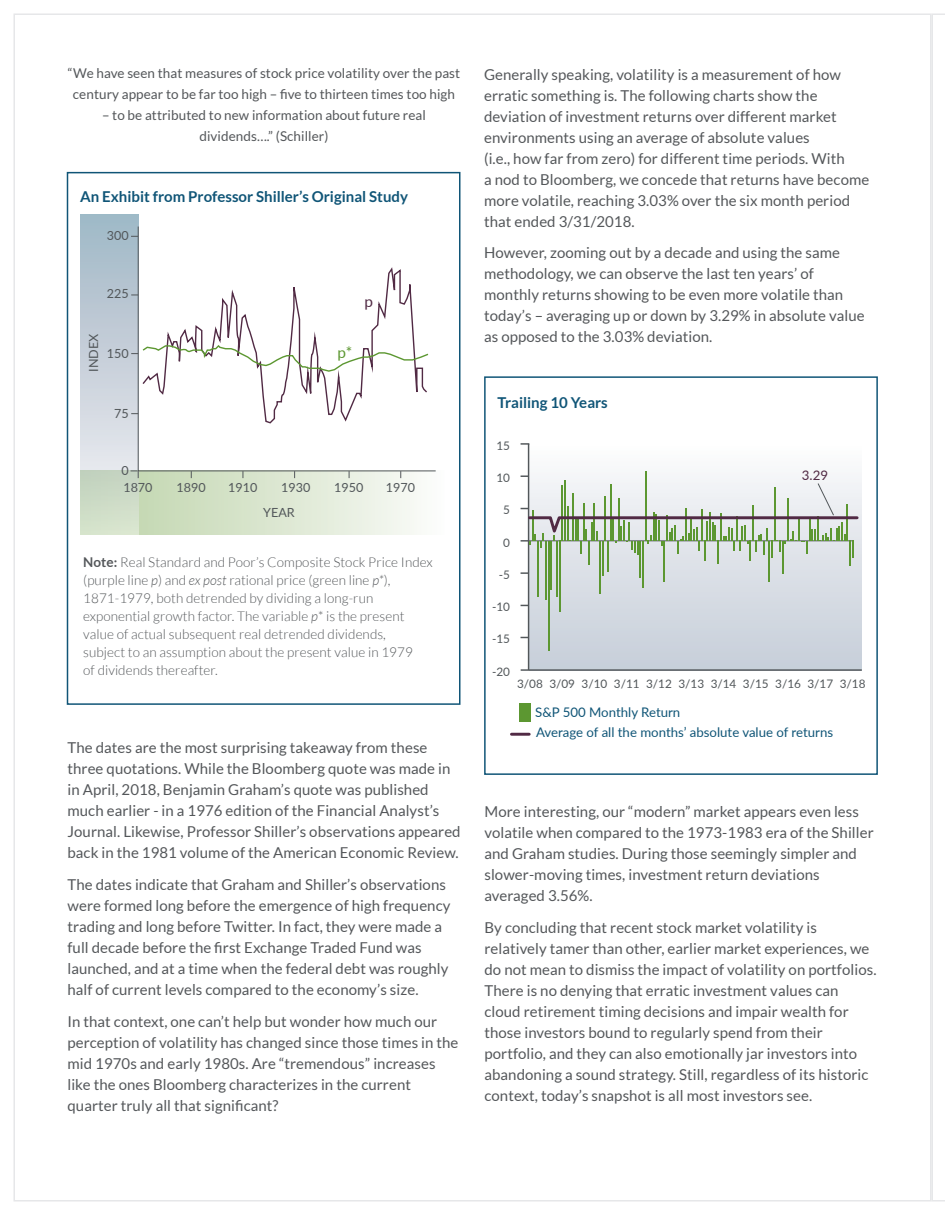
<style>
.page{position:relative;width:945px;height:1215px;background:#fff}
.page>*{position:absolute;margin:0;border:0;box-sizing:border-box;transform-origin:0 0}
.t1{font:15.3px "Lato";color:#5c9731}
.t2{font:15.3px "Lato";color:#512a44}
.Body_Copy-Lato{font:15px/21px "Lato";letter-spacing:.005em;color:#54575a}
.t3{font:700 15px "Lato";color:#105577}
.Body_Copy-Lato-2{font:300 13.5px/18px "Lato";letter-spacing:.005em;color:#54575a}
.Body_Copy-Lato-3{font:13.5px/21px "Lato";letter-spacing:.005em;color:#54575a;text-align:center}
.t4{font:13.2px "Lato";color:#105577}
.t5{font:13.2px "Lato";color:#512a44}
.t6{font:12.6px "Lato";color:#52575a}
.t7{font:11.7px "Lato";color:#52575a}
.s1{font-weight:700}
.s2{font-style:italic}
</style>
<div class="page">
<svg style="left:932px;top:14px;width:13px;height:1188px"></svg>
<svg style="left:139px;top:472px;width:276px;height:62px;background:#dce7d1"></svg>
<svg style="left:80px;top:215px;width:59px;height:319px;background:#c4d0d4"></svg>
<svg style="left:138px;top:226px;width:298px;height:246px"></svg>
<svg style="left:131px;top:471px;width:8px;height:7px"></svg>
<svg style="left:141px;top:241px;width:288px;height:194px"></svg>
<svg style="left:131px;top:344px;width:299px;height:29px"></svg>
<div style="left:67px;top:172px;width:393px;height:533px;border:2px solid #105577"></div>
<div style="left:484px;top:376px;width:394px;height:399px;border:2px solid #105577"></div>
<div style="left:530px;top:444px;width:332px;height:226px;background:linear-gradient(to bottom,#fbfbfc,#c5cdd8)"></div>
<hr style="left:528px;top:444px;width:1px;height:226px;background:#52575a">
<hr style="left:521px;top:669px;width:341px;height:2px;background:#52575a">
<svg style="left:521px;top:572px;width:7px;height:2px"></svg>
<svg style="left:521px;top:475px;width:7px;height:2px"></svg>
<svg style="left:521px;top:443px;width:8px;height:2px"></svg>
<div style="left:519px;top:703px;width:11px;height:19px;background:#5c9731"></div>
<hr style="left:537px;top:541px;width:2px;height:55px;background:#5c9731">
<hr style="left:545px;top:541px;width:2px;height:59px;background:#5c9731">
<hr style="left:548px;top:541px;width:2px;height:109px;background:#5c9731">
<hr style="left:551px;top:541px;width:1px;height:48px;background:#5c9731">
<hr style="left:556px;top:541px;width:2px;height:55px;background:#5c9731">
<hr style="left:559px;top:541px;width:1px;height:71px;background:#5c9731">
<hr style="left:564px;top:480px;width:2px;height:61px;background:#5c9731">
<hr style="left:588px;top:541px;width:2px;height:24px;background:#5c9731">
<hr style="left:599px;top:541px;width:2px;height:53px;background:#5c9731">
<hr style="left:602px;top:541px;width:1px;height:35px;background:#5c9731">
<hr style="left:607px;top:541px;width:2px;height:31px;background:#5c9731">
<hr style="left:639px;top:541px;width:2px;height:37px;background:#5c9731">
<hr style="left:642px;top:541px;width:2px;height:46px;background:#5c9731">
<hr style="left:645px;top:471px;width:1px;height:70px;background:#5c9731">
<hr style="left:664px;top:541px;width:1px;height:40px;background:#5c9731">
<hr style="left:717px;top:541px;width:2px;height:23px;background:#5c9731">
<hr style="left:768px;top:541px;width:2px;height:40px;background:#5c9731">
<hr style="left:782px;top:541px;width:2px;height:33px;background:#5c9731">
<hr style="left:849px;top:541px;width:2px;height:25px;background:#5c9731">
<hr style="left:511px;top:733px;width:18px;height:3px;background:#512a44">
<svg style="left:521px;top:483px;width:339px;height:78px"></svg>
<p class="Body_Copy-Lato-3" style="left:68px;top:63px;width:394px">“We have seen that measures of stock price volatility over the past century appear to be far too high – five to thirteen times too high</p>
<p class="Body_Copy-Lato-3" style="left:102px;top:105px;width:325px">– to be attributed to new information about future real dividends….” (Schiller)</p>
<p class="t3" style="left:80px;top:188px;width:329px">An Exhibit from Professor Shiller’s Original Study</p>
<p class="t6" style="left:107px;top:227px;width:23px">300</p>
<p class="t6" style="left:107px;top:284px;width:23px">225</p>
<p class="t6" style="left:85px;top:372px;width:40px;rotate:-90deg">INDEX</p>
<p class="t6" style="left:107px;top:344px;width:23px">150</p>
<p class="t6" style="left:114px;top:404px;width:16px">75</p>
<p class="t2" style="left:365px;top:290px;width:10px">p</p>
<p class="t1" style="left:338px;top:342px;width:16px">p*</p>
<p class="t6" style="left:122px;top:461px;width:9px">0</p>
<p class="t6" style="left:123px;top:478px;width:31px">1870</p>
<p class="t6" style="left:176px;top:478px;width:31px">1890</p>
<p class="t6" style="left:228px;top:478px;width:31px">1910</p>
<p class="t6" style="left:281px;top:478px;width:31px">1930</p>
<p class="t6" style="left:334px;top:478px;width:31px">1950</p>
<p class="t6" style="left:386px;top:478px;width:31px">1970</p>
<p class="t6" style="left:263px;top:503px;width:33px">YEAR</p>
<p class="Body_Copy-Lato-2" style="left:83px;top:553px;width:351px"><span class="s1">Note:</span> Real Standard and Poor’s Composite Stock Price Index (purple line <span class="s2">p</span>) and <span class="s2">ex post</span> rational price (green line <span class="s2">p*</span>), 1871-1979, both detrended by dividing a long-run exponential growth factor. The variable <span class="s2">p</span>* is the present value of actual subsequent real detrended dividends,<br>subject to an assumption about the present value in 1979<br>of dividends thereafter.</p>
<p class="Body_Copy-Lato" style="left:68px;top:737px;width:395px">The dates are the most surprising takeaway from these three quotations. While the Bloomberg quote was made in in April, 2018, Benjamin Graham’s quote was published much earlier - in a 1976 edition of the Financial Analyst’s Journal. Likewise, Professor Shiller’s observations appeared back in the 1981 volume of the American Economic Review.</p>
<p class="Body_Copy-Lato" style="left:68px;top:874px;width:384px">The dates indicate that Graham and Shiller’s observations were formed long before the emergence of high frequency trading and long before Twitter. In fact, they were made a full decade before the first Exchange Traded Fund was launched, and at a time when the federal debt was roughly half of current levels compared to the economy’s size.</p>
<p class="Body_Copy-Lato" style="left:68px;top:1011px;width:393px">In that context, one can’t help but wonder how much our perception of volatility has changed since those times in the mid 1970s and early 1980s. Are “tremendous” increases like the ones Bloomberg characterizes in the current quarter truly all that significant?</p>
<p class="Body_Copy-Lato" style="left:484px;top:64px;width:387px">Generally speaking, volatility is a measurement of how erratic something is. The following charts show the deviation of investment returns over different market environments using an average of absolute values<br>(i.e., how far from zero) for different time periods. With<br>a nod to Bloomberg, we concede that returns have become more volatile, reaching 3.03% over the six month period that ended 3/31/2018.</p>
<p class="Body_Copy-Lato" style="left:484px;top:242px;width:382px">However, zooming out by a decade and using the same methodology, we can observe the last ten years’ of monthly returns showing to be even more volatile than today’s – averaging up or down by 3.29% in absolute value as opposed to the 3.03% deviation.</p>
<p class="t3" style="left:498px;top:394px;width:112px">Trailing 10 Years</p>
<p class="t7" style="left:496px;top:437px;width:15px">15</p>
<p class="t7" style="left:496px;top:469px;width:15px">10</p>
<p class="t7" style="left:503px;top:502px;width:8px">5</p>
<p class="t7" style="left:503px;top:534px;width:8px">0</p>
<p class="t7" style="left:499px;top:566px;width:13px">-5</p>
<p class="t7" style="left:492px;top:599px;width:20px">-10</p>
<p class="t7" style="left:492px;top:631px;width:20px">-15</p>
<p class="t7" style="left:492px;top:663px;width:20px">-20</p>
<p class="t5" style="left:802px;top:466px;width:28px">3.29</p>
<p class="t7" style="left:517px;top:676px;width:27px">3/08</p>
<p class="t4" style="left:536px;top:723px;width:299px">Average of all the months’ absolute value of returns</p>
<p class="t7" style="left:549px;top:676px;width:27px">3/09</p>
<p class="t7" style="left:582px;top:676px;width:27px">3/10</p>
<p class="t7" style="left:614px;top:676px;width:27px">3/11</p>
<p class="t7" style="left:646px;top:676px;width:27px">3/12</p>
<p class="t7" style="left:678px;top:676px;width:27px">3/13</p>
<p class="t7" style="left:711px;top:676px;width:27px">3/14</p>
<p class="t7" style="left:743px;top:676px;width:27px">3/15</p>
<p class="t7" style="left:775px;top:676px;width:27px">3/16</p>
<p class="t7" style="left:808px;top:676px;width:27px">3/17</p>
<p class="t7" style="left:840px;top:676px;width:27px">3/18</p>
<p class="t4" style="left:535px;top:703px;width:147px">S&amp;P 500 Monthly Return</p>
<p class="Body_Copy-Lato" style="left:484px;top:801px;width:391px">More interesting, our “modern” market appears even less volatile when compared to the 1973-1983 era of the Shiller and Graham studies. During those seemingly simpler and slower-moving times, investment return deviations averaged 3.56%.</p>
<p class="Body_Copy-Lato" style="left:484px;top:917px;width:394px">By concluding that recent stock market volatility is relatively tamer than other, earlier market experiences, we do not mean to dismiss the impact of volatility on portfolios.<br>There is no denying that erratic investment values can cloud retirement timing decisions and impair wealth for those investors bound to regularly spend from their portfolio, and they can also emotionally jar investors into abandoning a sound strategy. Still, regardless of its historic context, today’s snapshot is all most investors see.</p>
</div>
